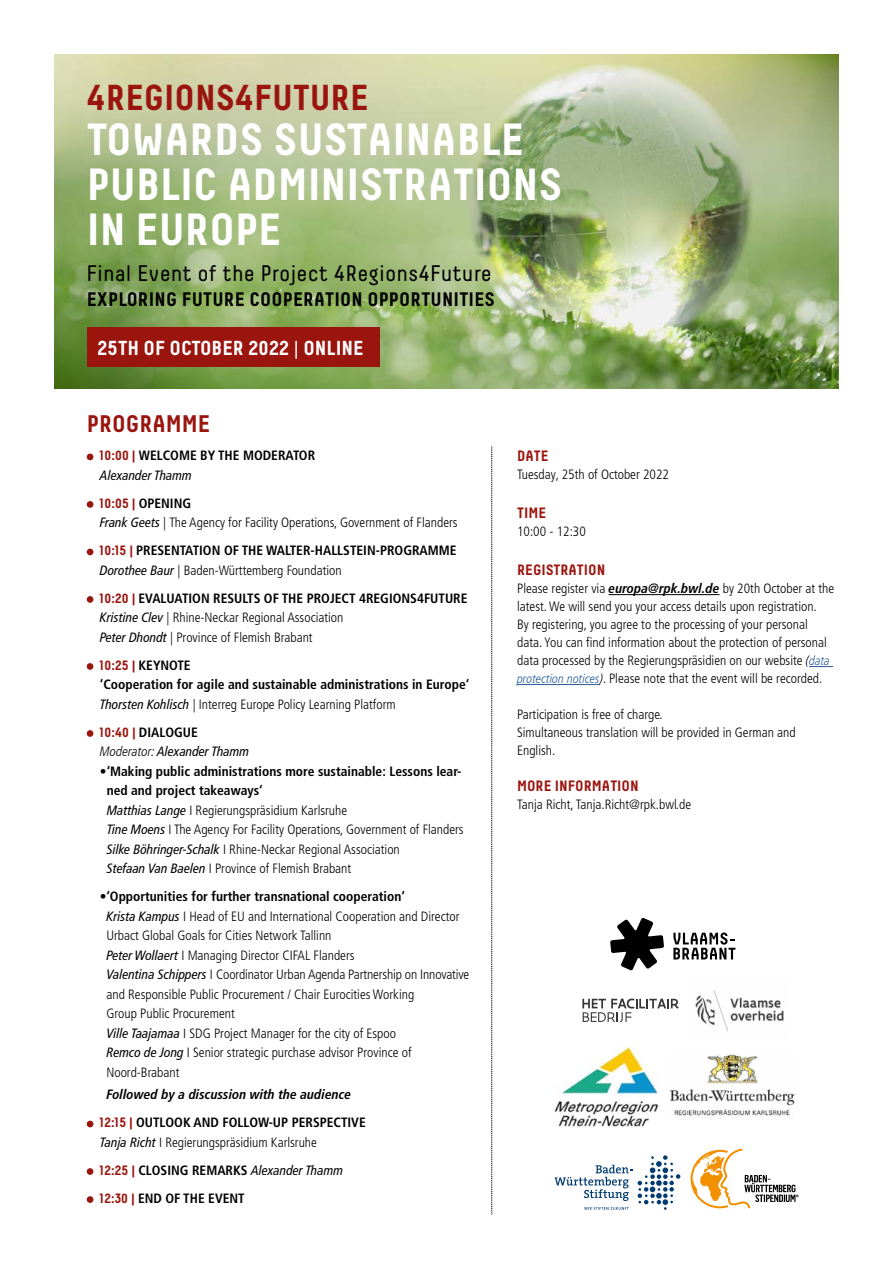
<style>
.page{position:relative;width:893px;height:1263px;background:#fff}
.page>*{position:absolute;margin:0;border:0;box-sizing:border-box;transform-origin:0 0}
.t1{font:700 45px "Decima";color:#fff}
.t2{font:700 36px "Decima";color:#9b150f}
.t3{font:700 24px "Decima";color:#9b150f}
.t4{font:22.5px "Decima";letter-spacing:.03em;color:#000}
.t5{font:700 20.25px "Decima";color:#fff}
.t6{font:700 19.5px "Decima";letter-spacing:.01em;color:#000}
.t7{font:700 15px "Decima";color:#9b150f}
.t8{font:300 condensed 13.5px/19.5px "Frutiger LT Pro";color:#000}
.t9{font:700 condensed 13.5px/19.5px "Frutiger LT Pro";color:#000}
.t10{font:italic condensed 13.5px/19.5px "Frutiger LT Pro";color:#000}
.t11{font:italic 700 condensed 13.5px "Frutiger LT Pro";color:#000}
.s1{font-weight:400}
.s2{font-family:"Decima";font-stretch:normal;color:#9b150f}
.s3{font-weight:400;font-style:italic}
.s4{font-family:"Decima";font-weight:700;font-stretch:normal;color:#9b150f}
.s5{font-weight:700}
.s6{font-style:italic}
.s7{font-weight:300;font-style:italic}
.s8{font-weight:300}
.s9{font-family:"Decima";font-weight:700;font-style:normal;font-stretch:normal;color:#9b150f}
.s10{font-weight:700;font-style:normal}
.s11{font-weight:700;font-style:italic}
.s12{font-style:italic;font-size:12.75px}
.s13{font-style:italic;font-size:12.75px;color:#275b9b}
</style>
<div class="page">
<img style="left:54px;top:54px;width:785px;height:334px">
<svg style="left:491px;top:446px;width:1px;height:768px"></svg>
<div style="left:87px;top:327px;width:292px;height:40px;background:#9b150f"></div>
<svg style="left:87px;top:454px;width:6px;height:6px"></svg>
<div style="left:87px;top:501px;width:6px;height:7px;background:#9b150f;border-radius:50%"></div>
<svg style="left:87px;top:549px;width:6px;height:6px"></svg>
<div style="left:87px;top:596px;width:6px;height:7px;background:#9b150f;border-radius:50%"></div>
<div style="left:87px;top:663px;width:6px;height:7px;background:#9b150f;border-radius:50%"></div>
<div style="left:87px;top:730px;width:6px;height:7px;background:#9b150f;border-radius:50%"></div>
<svg style="left:87px;top:1121px;width:6px;height:6px"></svg>
<div style="left:87px;top:1168px;width:6px;height:7px;background:#9b150f;border-radius:50%"></div>
<div style="left:87px;top:1196px;width:6px;height:7px;background:#9b150f;border-radius:50%"></div>
<hr style="left:609px;top:594px;width:110px;height:1px;background:#000">
<svg style="left:809px;top:666px;width:24px;height:1px"></svg>
<hr style="left:517px;top:684px;width:83px;height:1px;background:#275b9b">
<img style="left:554px;top:1047px;width:105px;height:79px">
<img style="left:695px;top:990px;width:89px;height:41px">
<img style="left:670px;top:1054px;width:125px;height:64px">
<svg style="left:554px;top:1155px;width:126px;height:55px"></svg>
<svg style="left:610px;top:918px;width:54px;height:52px"></svg>
<svg style="left:673px;top:932px;width:62px;height:27px"></svg>
<svg style="left:691px;top:1148px;width:108px;height:60px"></svg>
<svg style="left:582px;top:998px;width:97px;height:24px"></svg>
<p class="t2" style="left:87px;top:76px;width:284px">4REGIONS4FUTURE</p>
<p class="t1" style="left:87px;top:113px;width:439px">TOWARDS SUSTAINABLE</p>
<p class="t1" style="left:87px;top:158px;width:477px">PUBLIC ADMINISTRATIONS</p>
<p class="t1" style="left:87px;top:203px;width:196px">IN EUROPE</p>
<p class="t4" style="left:87px;top:260px;width:406px">Final Event of the Project 4Regions4Future</p>
<p class="t6" style="left:87px;top:288px;width:410px">EXPLORING FUTURE COOPERATION OPPORTUNITIES</p>
<p class="t5" style="left:97px;top:336px;width:268px">25TH OF OCTOBER 2022 <span class="s1">|</span> ONLINE</p>
<p class="t3" style="left:87px;top:409px;width:125px">PROGRAMME</p>
<p class="t9" style="left:100px;top:446px;width:217px"><span class="s2">10:00 |</span> WELCOME BY THE MODERATOR<br><span class="s3">Alexander Thamm</span></p>
<p class="t8" style="left:100px;top:493px;width:359px"><span class="s4">10:05 |</span> <span class="s5">OPENING<br></span><span class="s3">Frank Geets</span> <span class="s6">|</span> The Agency for Facility Operations, Government of Flanders</p>
<p class="t9" style="left:100px;top:541px;width:358px"><span class="s2">10:15 |</span> PRESENTATION OF THE WALTER-HALLSTEIN-PROGRAMME<br><span class="s3">Dorothee Baur</span> <span class="s7">|</span> <span class="s8">Baden-Württemberg Foundation</span></p>
<p class="t8" style="left:100px;top:588px;width:369px"><span class="s4">10:20 |</span> <span class="s5">EVALUATION RESULTS OF THE PROJECT 4REGIONS4FUTURE<br></span><span class="s3">Kristine Clev</span> <span class="s6">|</span> Rhine-Neckar Regional Association<br><span class="s3">Peter Dhondt</span> <span class="s6">|</span> Province of Flemish Brabant</p>
<p class="t9" style="left:100px;top:655px;width:371px"><span class="s2">10:25 |</span> KEYNOTE<br>‘Cooperation for agile and sustainable administrations in Europe‘<br><span class="s3">Thorsten Kohlisch</span> <span class="s7">|</span> <span class="s8">Interreg Europe Policy Learning Platform</span></p>
<p class="t10" style="left:100px;top:722px;width:151px"><span class="s9">10:40 |</span> <span class="s10">DIALOGUE<br></span><span class="s8">Moderator:</span> Alexander Thamm</p>
<p class="t8" style="left:107px;top:761px;width:359px;text-indent:-7px">•<span class="s5">‘Making public administrations more sustainable: Lessons lear&shy;ned and project takeaways‘<br></span><span class="s3">Matthias Lange</span> I Regierungspräsidium Karlsruhe<br><span class="s3">Tine Moens</span> I The Agency For Facility Operations, Government of Flanders <span class="s3">Silke Böhringer-Schalk</span> I Rhine-Neckar Regional Association<br><span class="s3">Stefaan Van Baelen</span> I Province of Flemish Brabant</p>
<p class="t8" style="left:106px;top:887px;width:364px;text-indent:-7px">•<span class="s5">‘Opportunities for further transnational cooperation‘<br></span><span class="s3">Krista Kampus</span> I Head of EU and International Cooperation and Director Urbact Global Goals for Cities Network Tallinn<br><span class="s3">Peter Wollaert</span> I Managing Director CIFAL Flanders<br><span class="s3">Valentina Schippers</span> I Coordinator Urban Agenda Partnership on Innovative and Responsible Public Procurement / Chair Eurocities Working<br>Group Public Procurement<br><span class="s3">Ville Taajamaa</span> I SDG Project Manager for the city of Espoo<br><span class="s3">Remco de Jong</span> I Senior strategic purchase advisor Province of Noord-Brabant</p>
<p class="t11" style="left:106px;top:1087px;width:246px">Followed by a discussion with the audience</p>
<p class="t9" style="left:100px;top:1113px;width:267px"><span class="s2">12:15 |</span> OUTLOOK AND FOLLOW-UP PERSPECTIVE<br><span class="s3">Tanja Richt</span> <span class="s8">I Regierungspräsidium Karlsruhe</span></p>
<p class="t9" style="left:100px;top:1160px;width:245px"><span class="s2">12:25 |</span> CLOSING REMARKS <span class="s3">Alexander Thamm</span></p>
<p class="t9" style="left:100px;top:1188px;width:146px"><span class="s2">12:30 |</span> END OF THE EVENT</p>
<p class="t7" style="left:517px;top:447px;width:33px">DATE</p>
<p class="t8" style="left:517px;top:464px;width:153px">Tuesday, 25th of October 2022</p>
<p class="t7" style="left:517px;top:504px;width:30px">TIME</p>
<p class="t8" style="left:517px;top:522px;width:70px">10:00 - 12:30</p>
<p class="t7" style="left:517px;top:561px;width:90px">REGISTRATION</p>
<p class="t8" style="left:517px;top:580px;width:319px;line-height:18px">Please register via <span class="s11">europa@rpk.bwl.de</span> by 20th October at the latest. We will send you your access details upon registration.<br>By registering, you agree to the processing of your personal data. You can find information about the protection of personal data processed by the Regierungspräsidien on our website <span class="s12">(</span><span class="s13">data protection notices</span><span class="s12">)</span>. Please note that the event will be recorded.</p>
<p class="t8" style="left:517px;top:705px;width:147px">Participation is free of charge.</p>
<p class="t8" style="left:517px;top:724px;width:280px;line-height:18px">Simultaneous translation will be provided in German and<br>English.</p>
<p class="t7" style="left:517px;top:777px;width:123px">MORE INFORMATION</p>
<p class="t8" style="left:517px;top:795px;width:176px">Tanja Richt, Tanja.Richt@rpk.bwl.de</p>
</div>
